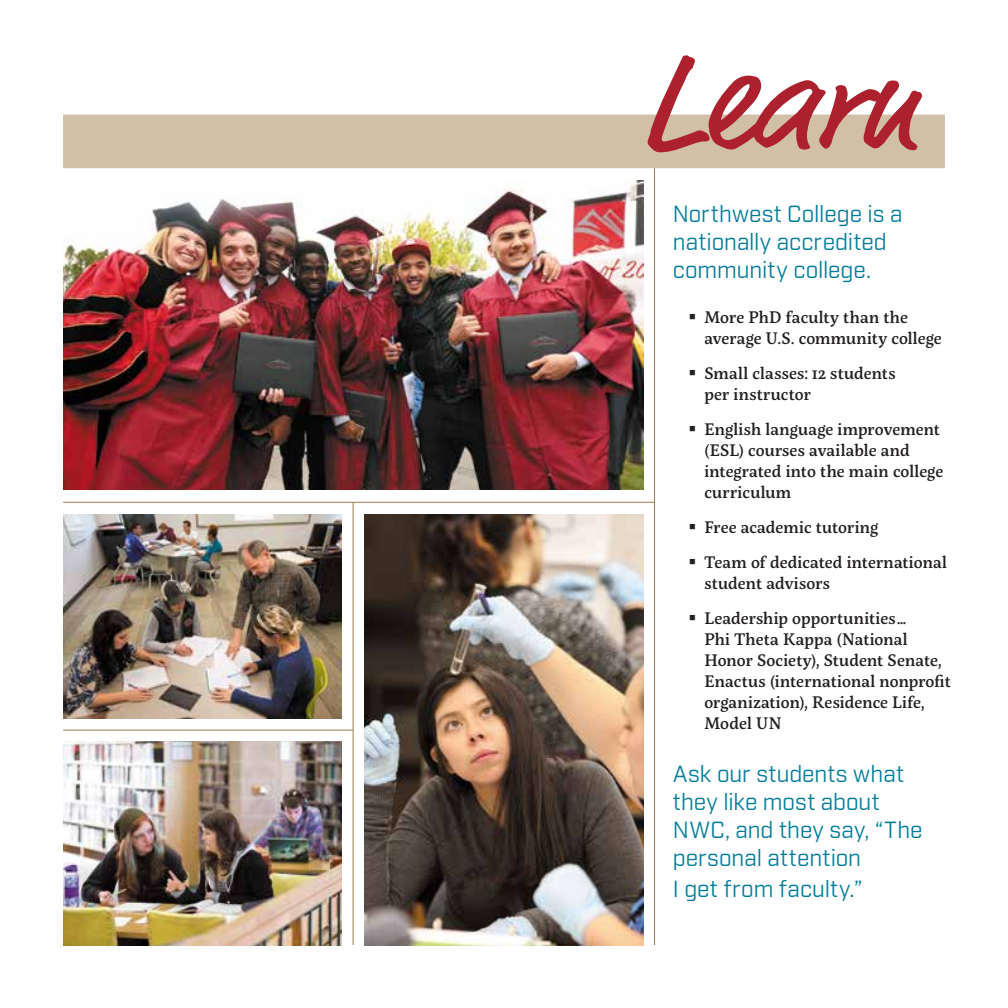
<style>
.page{position:relative;width:1008px;height:1008px;background:#fff}
.page>*{position:absolute;margin:0;border:0;box-sizing:border-box;transform-origin:0 0}
.t1{font:139.47px "Market OT";color:#ad212e}
.t2{font:22.75px/28px "Industry";color:#007c9a}
.t3{font:500 16.62px/21px "Servus Slab";letter-spacing:.01em;color:#231f20}
</style>
<div class="page">
<div style="left:63px;top:115px;width:882px;height:53px;background:#d1c0a7"></div>
<hr style="left:353px;top:502px;width:1px;height:443px;background:#9f7d4c">
<hr style="left:63px;top:502px;width:592px;height:1px;background:#9f7d4c">
<hr style="left:63px;top:730px;width:290px;height:1px;background:#9f7d4c">
<img style="left:64px;top:741px;width:278px;height:204px">
<img style="left:63px;top:515px;width:278px;height:203px">
<img style="left:365px;top:515px;width:278px;height:430px">
<img style="left:63px;top:180px;width:580px;height:309px">
<hr style="left:654px;top:168px;width:1px;height:777px;background:#9f7d4c">
<h1 class="t1" style="left:638px;top:20px;width:281px">Learn</h1>
<h2 class="t2" style="left:673px;top:200px;width:231px">Northwest College is a nationally accredited community college.</h2>
<p class="t3" style="left:704px;top:307px;width:239px;text-indent:-16px">▪ More PhD faculty than the average U.S. community college</p>
<p class="t3" style="left:704px;top:363px;width:193px;text-indent:-16px">▪ Small classes: 12 students per instructor</p>
<p class="t3" style="left:704px;top:419px;width:240px;text-indent:-16px">▪ English language improvement (ESL) courses available and integrated into the main college curriculum</p>
<p class="t3" style="left:689px;top:517px;width:191px">▪ Free academic tutoring</p>
<p class="t3" style="left:704px;top:552px;width:244px;text-indent:-16px">▪ Team of dedicated international student advisors</p>
<p class="t3" style="left:704px;top:608px;width:248px;text-indent:-16px">▪ Leadership opportunities …<br>Phi Theta Kappa (National<br>Honor Society), Student Senate,<br>Enactus (international nonprofit organization), Residence Life,<br>Model UN</p>
<h2 class="t2" style="left:673px;top:760px;width:251px">Ask our students what they like most about<br>NWC, and they say, “The personal attention</h2>
<h2 class="t2" style="left:673px;top:875px;width:191px">I get from faculty.”</h2>
</div>
